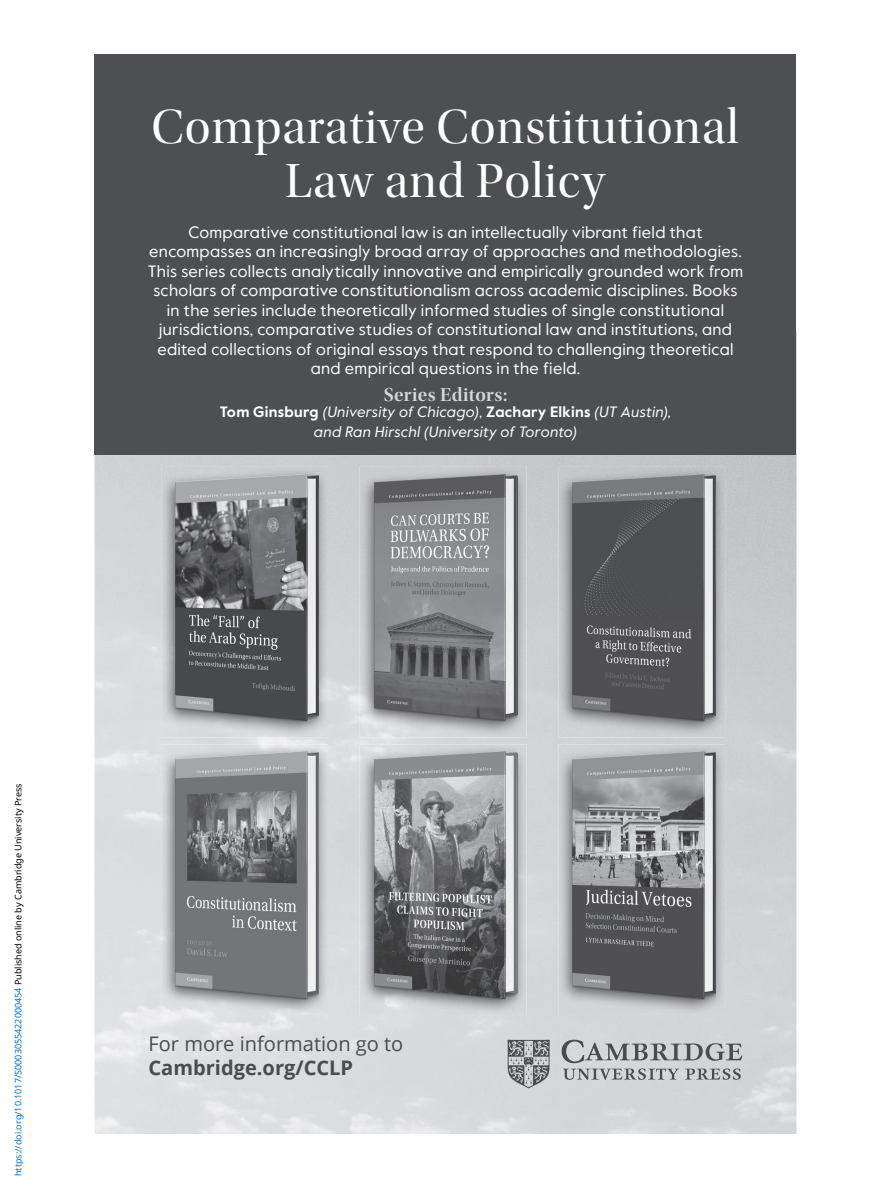
<style>
.page{position:relative;width:891px;height:1188px;background:#fff}
.page>*{position:absolute;margin:0;border:0;box-sizing:border-box;transform-origin:0 0}
.t1{font:49.95px/53.8px "Utopia Std Disp";letter-spacing:.02em;color:#fff;text-align:center}
.t2{font:20.1px "Open Sans";color:#4a4b4c}
.t3{font:700 20.1px "Open Sans";color:#4a4b4c}
.t4{font:19.5px "Utopia Std Semibold Disp";letter-spacing:.02em;color:#d6d7d9}
.t5{font:16.5px/19.5px "Value Sans Pro";letter-spacing:.02em;color:#fff;text-align:center}
.t6{font:italic 15px/19.5px "Value Sans Pro";letter-spacing:.02em;color:#fff;text-align:center}
.t7{font:9px "Noto Sans";color:#0172cf}
.s1{font-weight:700;font-style:normal}
.s2{font-style:normal}
.s3{color:#000}
</style>
<div class="page">
<img style="left:94px;top:454px;width:702px;height:680px">
<div style="left:94px;top:54px;width:702px;height:400px;background:#4e4f50"></div>
<svg style="left:562px;top:1040px;width:180px;height:40px;background:#b2b3b4"></svg>
<svg style="left:508px;top:1040px;width:42px;height:48px;background:#969799"></svg>
<img style="left:161px;top:467px;width:167px;height:270px">
<img style="left:175px;top:471px;width:144px;height:251px">
<img style="left:161px;top:744px;width:167px;height:271px">
<img style="left:175px;top:749px;width:144px;height:251px">
<img style="left:360px;top:467px;width:167px;height:270px">
<img style="left:374px;top:471px;width:143px;height:251px">
<img style="left:360px;top:744px;width:167px;height:271px">
<img style="left:374px;top:749px;width:143px;height:251px">
<img style="left:558px;top:467px;width:167px;height:270px">
<img style="left:572px;top:471px;width:144px;height:251px">
<img style="left:558px;top:744px;width:167px;height:271px">
<img style="left:572px;top:749px;width:144px;height:251px">
<h1 class="t1" style="left:151px;top:101px;width:589px">Comparative Constitutional<br>Law and Policy</h1>
<p class="t5" style="left:148px;top:223px;width:597px">Comparative constitutional law is an intellectually vibrant field that encompasses an increasingly broad array of approaches and methodologies.<br>This series collects analytically innovative and empirically grounded work from scholars of comparative constitutionalism across academic disciplines. Books in the series include theoretically informed studies of single constitutional jurisdictions, comparative studies of constitutional law and institutions, and edited collections of original essays that respond to challenging theoretical and empirical questions in the field.</p>
<p class="t4" style="left:384px;top:384px;width:125px">Series Editors:</p>
<p class="t6" style="left:220px;top:403px;width:453px"><span class="s1">Tom Ginsburg</span> (University of Chicago)<span class="s2">,</span> <span class="s1">Zachary Elkins</span> (UT Austin), and Ran Hirschl (University of Toronto)</p>
<p class="t7" style="left:12px;top:1176px;width:394px;rotate:-90deg">https://doi.org/10.1017/S0003055422000454 <span class="s3">Published online by Cambridge University Press</span></p>
<p class="t2" style="left:148px;top:1030px;width:256px">For more information go to</p>
<p class="t3" style="left:148px;top:1053px;width:206px">Cambridge.org/CCLP</p>
</div>
